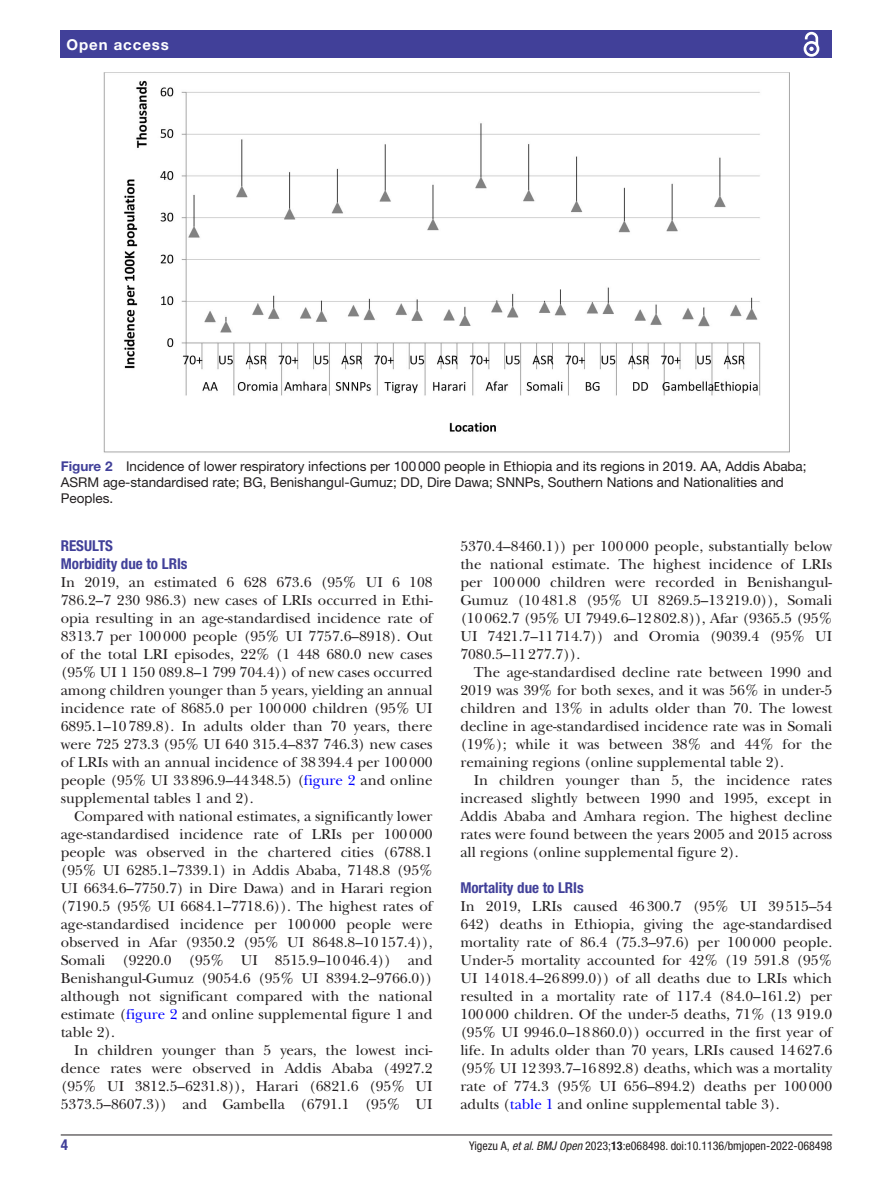
<style>
.page{position:relative;width:893px;height:1191px;background:#fff}
.page>*{position:absolute;margin:0;border:0;box-sizing:border-box;transform-origin:0 0}
.t1{font:15px/18px "New Baskerville";color:#231f20;text-align:justify}
.t2{font:700 condensed 15px/18px "Helvetica Neue LT Std";color:#414099}
.t3{font:700 15px "Helvetica Neue LT Std";letter-spacing:.065em;color:#fff}
.t4{font:13.5px/16.2px "Helvetica Neue LT Std";color:#231f20}
.t5{font:condensed 12px "Helvetica Neue LT Std";color:#231f20}
.s1{font-weight:700;color:#414099}
.s2{color:#00f}
.s3{font-style:italic}
.s4{font-weight:700}
</style>
<div class="page">
<hr style="left:61px;top:1134px;width:771px;height:1px;background:#231f20">
<div style="left:61px;top:31px;width:771px;height:27px;background:#414099"></div>
<svg style="left:803px;top:31px;width:17px;height:26px"></svg>
<img style="left:104px;top:73px;width:685px;height:380px">
<p class="t3" style="left:66px;top:35px;width:104px">Open access</p>
<p class="t4" style="left:61px;top:458px;width:747px"><span class="s1">Figure 2</span> Incidence of lower respiratory infections per 100000 people in Ethiopia and its regions in 2019. AA, Addis Ababa;<br>ASRM age-standardised rate; BG, Benishangul-Gumuz; DD, Dire Dawa; SNNPs, Southern Nations and Nationalities and<br>Peoples.</p>
<p class="t2" style="left:61px;top:536px;width:128px">RESULTS<br>Morbidity due to LRIs</p>
<p class="t1" style="left:61px;top:573px;width:373px">In 2019, an estimated 6 628 673.6 (95% UI 6 108<br>786.2–7 230 986.3) new cases of LRIs occurred in Ethi&shy;opia resulting in an age-standardised incidence rate of 8313.7 per 100000 people (95% UI 7757.6–8918). Out of the total LRI episodes, 22% (1 448 680.0 new cases (95% UI 1 150 089.8–1 799 704.4)) of new cases occurred among children younger than 5 years, yielding an annual incidence rate of 8685.0 per 100000 children (95% UI 6895.1–10789.8). In adults older than 70 years, there were 725 273.3 (95% UI 640 315.4–837 746.3) new cases of LRIs with an annual incidence of 38394.4 per 100000 people (95% UI 33896.9–44348.5) (<span class="s2">figure 2</span> and online supplemental tables 1 and 2).</p>
<p class="t1" style="left:61px;top:807px;width:373px;text-indent:14px">Compared with national estimates, a significantly lower age-standardised incidence rate of LRIs per 100000 people was observed in the chartered cities (6788.1 (95% UI 6285.1–7339.1) in Addis Ababa, 7148.8 (95% UI 6634.6–7750.7) in Dire Dawa) and in Harari region (7190.5 (95% UI 6684.1–7718.6)). The highest rates of age-standardised incidence per 100000 people were observed in Afar (9350.2 (95% UI 8648.8–10157.4)), Somali (9220.0 (95% UI 8515.9–10046.4)) and Benishangul-Gumuz (9054.6 (95% UI 8394.2–9766.0)) although not significant compared with the national estimate (<span class="s2">figure 2</span> and online supplemental figure 1 and table 2).</p>
<p class="t1" style="left:61px;top:1041px;width:373px;text-indent:14px">In children younger than 5 years, the lowest inci&shy;dence rates were observed in Addis Ababa (4927.2 (95% UI 3812.5–6231.8)), Harari (6821.6 (95% UI 5373.5–8607.3)) and Gambella (6791.1 (95% UI</p>
<p class="t1" style="left:460px;top:537px;width:373px">5370.4–8460.1)) per 100000 people, substantially below the national estimate. The highest incidence of LRIs per 100000 children were recorded in Benishangul-Gumuz (10481.8 (95% UI 8269.5–13219.0)), Somali (10062.7 (95% UI 7949.6–12802.8)), Afar (9365.5 (95% UI 7421.7–11714.7)) and Oromia (9039.4 (95% UI 7080.5–11277.7)).</p>
<p class="t1" style="left:460px;top:663px;width:373px;text-indent:14px">The age-standardised decline rate between 1990 and 2019 was 39% for both sexes, and it was 56% in under-5 children and 13% in adults older than 70. The lowest decline in age-standardised incidence rate was in Somali (19%); while it was between 38% and 44% for the remaining regions (online supplemental table 2).</p>
<p class="t1" style="left:460px;top:771px;width:373px;text-indent:14px">In children younger than 5, the incidence rates increased slightly between 1990 and 1995, except in Addis Ababa and Amhara region. The highest decline rates were found between the years 2005 and 2015 across all regions (online supplemental figure 2).</p>
<p class="t2" style="left:460px;top:878px;width:125px">Mortality due to LRIs</p>
<p class="t1" style="left:460px;top:897px;width:373px">In 2019, LRIs caused 46300.7 (95% UI 39515–54<br>642) deaths in Ethiopia, giving the age-standardised mortality rate of 86.4 (75.3–97.6) per 100000 people.<br>Under-5 mortality accounted for 42% (19 591.8 (95% UI 14018.4–26899.0)) of all deaths due to LRIs which resulted in a mortality rate of 117.4 (84.0–161.2) per 100000 children. Of the under-5 deaths, 71% (13 919.0 (95% UI 9946.0–18860.0)) occurred in the first year of life. In adults older than 70 years, LRIs caused 14627.6 (95% UI 12393.7–16892.8) deaths, which was a mortality rate of 774.3 (95% UI 656–894.2) deaths per 100000 adults (<span class="s2">table 1</span> and online supplemental table 3).</p>
<p class="t2" style="left:61px;top:1135px;width:9px">4</p>
<p class="t5" style="left:469px;top:1138px;width:364px">Yigezu A, <span class="s3">et al</span>. <span class="s3">BMJ Open</span> 2023;<span class="s4">13</span>:e068498. doi:10.1136/bmjopen-2022-068498</p>
</div>
